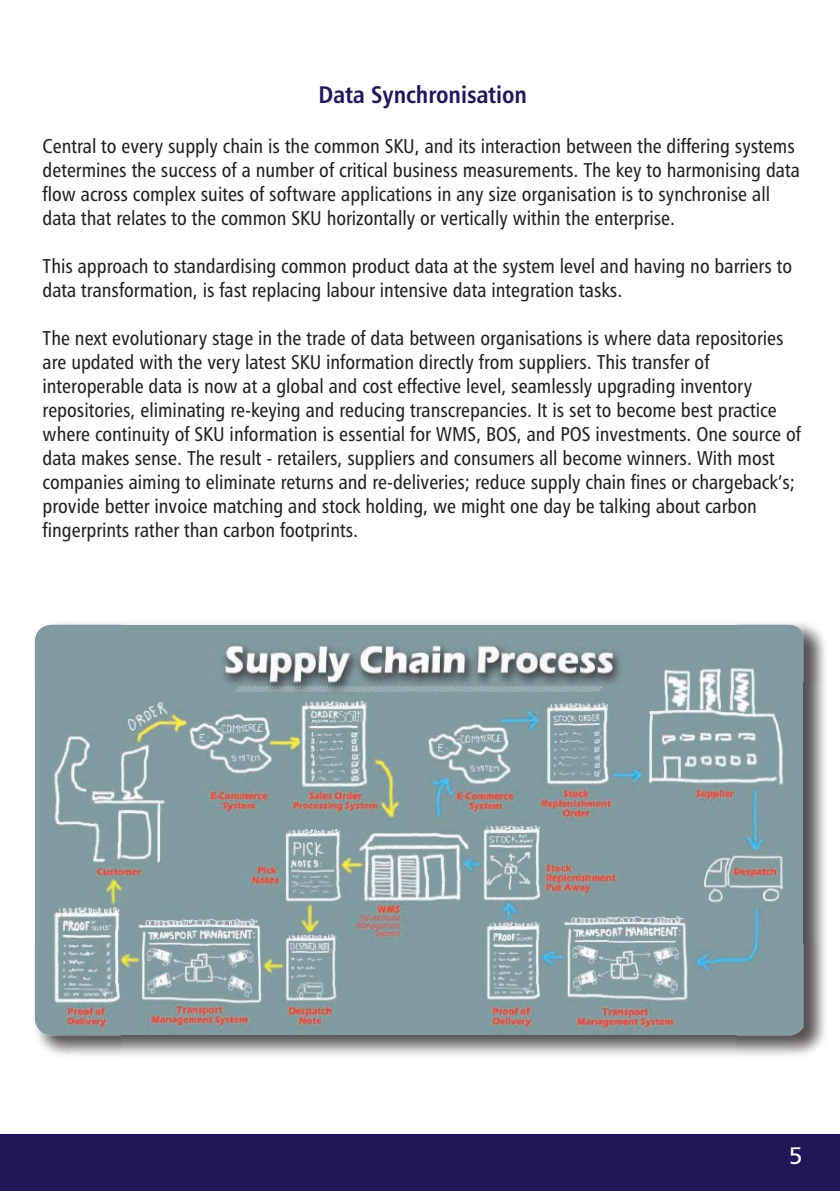
<style>
.page{position:relative;width:840px;height:1191px;background:#fff}
.page>*{position:absolute;margin:0;border:0;box-sizing:border-box;transform-origin:0 0}
.t1{font:24px "Humanist 777 BT Bold Condensed B";color:#1e1859}
.t2{font:24px "Humanist 777 BT Roman B";color:#fff}
.t3{font:20px/24px "Humanist 777 BT Roman Condensed B";color:#231f20}
</style>
<div class="page">
<div style="left:0;top:1134px;width:839px;height:57px;background:#1e1859"></div>
<img style="left:35px;top:624px;width:768px;height:411px;border-radius:18px">
<div style="left:34px;top:623px;width:87px;height:59px;background:#819ba0"></div>
<img style="left:736px;top:623px;width:89px;height:59px">
<svg style="left:235px;top:685px;width:9px;height:7px"></svg>
<img style="left:244px;top:691px;width:121px;height:1px">
<img style="left:367px;top:691px;width:121px;height:1px">
<img style="left:491px;top:691px;width:106px;height:1px">
<img style="left:803px;top:682px;width:23px;height:261px">
<img style="left:34px;top:943px;width:87px;height:113px">
<img style="left:121px;top:1035px;width:615px;height:21px">
<img style="left:736px;top:943px;width:89px;height:113px">
<p class="t1" style="left:318px;top:85px;width:210px">Data Synchronisation</p>
<p class="t3" style="left:43px;top:136px;width:758px">Central to every supply chain is the common SKU, and its interaction between the differing systems determines the success of a number of critical business measurements. The key to harmonising data flow across complex suites of software applications in any size organisation is to synchronise all data that relates to the common SKU horizontally or vertically within the enterprise.</p>
<p class="t3" style="left:43px;top:256px;width:750px">This approach to standardising common product data at the system level and having no barriers to data transformation, is fast replacing labour intensive data integration tasks.</p>
<p class="t3" style="left:43px;top:328px;width:759px">The next evolutionary stage in the trade of data between organisations is where data repositories are updated with the very latest SKU information directly from suppliers. This transfer of interoperable data is now at a global and cost effective level, seamlessly upgrading inventory repositories, eliminating re-keying and reducing transcrepancies. It is set to become best practice where continuity of SKU information is essential for WMS, BOS, and POS investments. One source of data makes sense. The result - retailers, suppliers and consumers all become winners. With most companies aiming to eliminate returns and re-deliveries; reduce supply chain fines or chargeback’s; provide better invoice matching and stock holding, we might one day be talking about carbon fingerprints rather than carbon footprints.</p>
<p class="t2" style="left:788px;top:1145px;width:15px">5</p>
</div>
